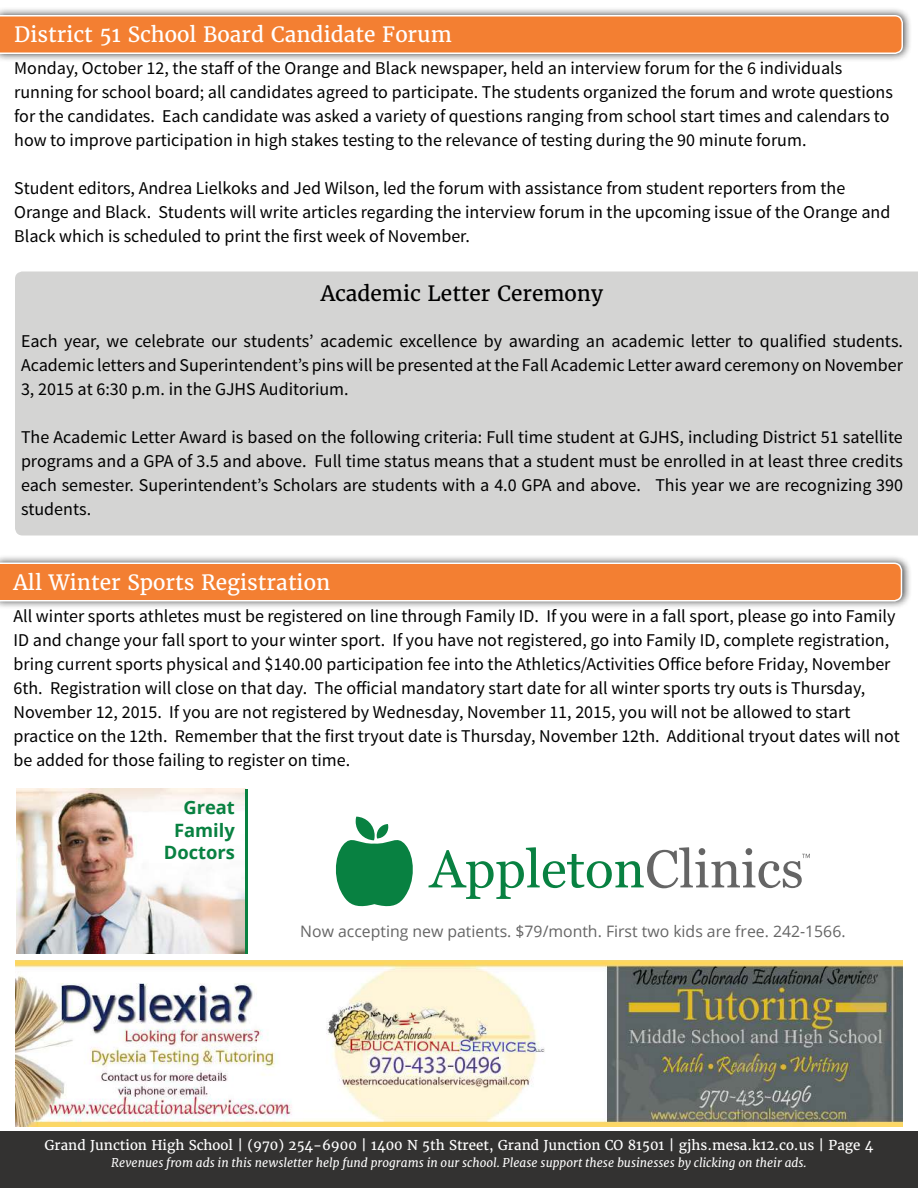
<style>
.page{position:relative;width:918px;height:1188px;background:#fff}
.page>*{position:absolute;margin:0;border:0;box-sizing:border-box;transform-origin:0 0}
.t1{font:21px "Merriweather";color:#fff}
.t2{font:21px "Merriweather";color:#000}
.t3{font:700 18.3px/22px "Open Sans";color:#088141;text-align:right}
.t4{font:18px/24px "Source Sans Pro";color:#000}
.t5{font:15.75px "Open Sans";color:#656565}
.t6{font:13.5px "Merriweather";color:#fff}
.t7{font:italic 12px "Merriweather";color:#fff}
</style>
<div class="page">
<div style="left:0;top:1131px;width:918px;height:57px;background:#333231"></div>
<div style="left:0;top:7px;width:913px;height:55px;background:#000;opacity:.75"></div>
<svg style="left:0;top:14px;width:904px;height:41px"></svg>
<img style="left:15px;top:960px;width:888px;height:166px">
<div style="left:15px;top:272px;width:903px;height:264px;background:#d4d4d3"></div>
<div style="left:0;top:554px;width:912px;height:55px;background:#000;opacity:.75"></div>
<svg style="left:0;top:562px;width:903px;height:40px"></svg>
<svg style="left:336px;top:817px;width:77px;height:90px"></svg>
<svg style="left:429px;top:847px;width:381px;height:52px"></svg>
<img style="left:16px;top:789px;width:230px;height:164px">
<hr style="left:246px;top:789px;width:2px;height:164px;background:#088141">
<p class="t1" style="left:14px;top:22px;width:439px">District 51 School Board Candidate Forum</p>
<p class="t4" style="left:14px;top:57px;width:880px">Monday, October 12, the staff of the Orange and Black newspaper, held an interview forum for the 6 individuals running for school board; all candidates agreed to participate. The students organized the forum and wrote questions for the candidates. Each candidate was asked a variety of questions ranging from school start times and calendars to how to improve participation in high stakes testing to the relevance of testing during the 90 minute forum.</p>
<p class="t4" style="left:14px;top:177px;width:878px">Student editors, Andrea Lielkoks and Jed Wilson, led the forum with assistance from student reporters from the<br>Orange and Black. Students will write articles regarding the interview forum in the upcoming issue of the Orange and<br>Black which is scheduled to print the first week of November.</p>
<p class="t2" style="left:321px;top:280px;width:284px">Academic Letter Ceremony</p>
<p class="t4" style="left:21px;top:329px;width:884px;text-align:justify">Each year, we celebrate our students’ academic excellence by awarding an academic letter to qualified students.<br>Academic letters and Superintendent’s pins will be presented at the Fall Academic Letter award ceremony on November 3, 2015 at 6:30 p.m. in the GJHS Auditorium.</p>
<p class="t4" style="left:21px;top:425px;width:884px;text-align:justify">The Academic Letter Award is based on the following criteria: Full time student at GJHS, including District 51 satellite programs and a GPA of 3.5 and above. Full time status means that a student must be enrolled in at least three credits each semester. Superintendent’s Scholars are students with a 4.0 GPA and above. This year we are recognizing 390 students.</p>
<p class="t1" style="left:14px;top:569px;width:318px">All Winter Sports Registration</p>
<p class="t4" style="left:13px;top:604px;width:888px">All winter sports athletes must be registered on line through Family ID. If you were in a fall sport, please go into Family ID and change your fall sport to your winter sport. If you have not registered, go into Family ID, complete registration, bring current sports physical and $140.00 participation fee into the Athletics/Activities Office before Friday, November 6th. Registration will close on that day. The official mandatory start date for all winter sports try outs is Thursday, November 12, 2015. If you are not registered by Wednesday, November 11, 2015, you will not be allowed to start practice on the 12th. Remember that the first tryout date is Thursday, November 12th. Additional tryout dates will not be added for those failing to register on time.</p>
<p class="t3" style="left:164px;top:796px;width:73px">Great<br>Family<br>Doctors</p>
<p class="t5" style="left:300px;top:920px;width:547px">Now accepting new patients. $79/month. First two kids are free. 242-1566.</p>
<p class="t6" style="left:45px;top:1137px;width:830px">Grand Junction High School | (970) 254-6900 | 1400 N 5th Street, Grand Junction CO 81501 | gjhs.mesa.k12.co.us | Page 4</p>
<p class="t7" style="left:111px;top:1155px;width:697px">Revenues from ads in this newsletter help fund programs in our school. Please support these businesses by clicking on their ads.</p>
</div>
